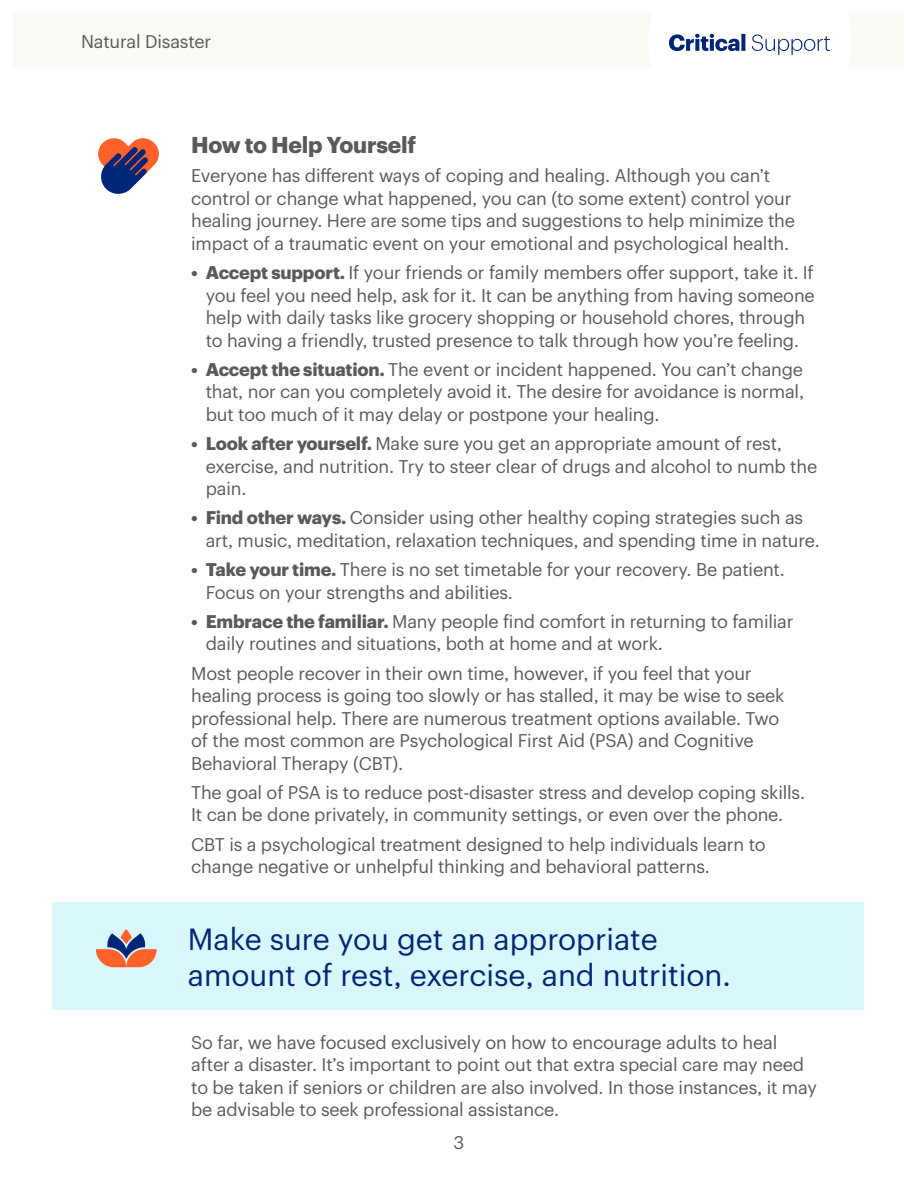
<style>
.page{position:relative;width:918px;height:1188px;background:#fff}
.page>*{position:absolute;margin:0;border:0;box-sizing:border-box;transform-origin:0 0}
.t1{font:30px/36px "Graphik UHG";color:#002677}
.t2{font:700 22.5px "Graphik UHG";letter-spacing:-.01em;color:#5a5a5a}
.t3{font:18px/22.5px "Graphik UHG";letter-spacing:-.01em;color:#5a5a5a}
.s1{font-weight:700}
</style>
<div class="page">
<div style="left:14px;top:14px;width:890px;height:54px;background:#fbf9f4"></div>
<svg style="left:648px;top:13px;width:203px;height:55px"></svg>
<div style="left:53px;top:902px;width:811px;height:108px;background:#d9f6fa"></div>
<svg style="left:98px;top:138px;width:61px;height:56px"></svg>
<svg style="left:96px;top:929px;width:61px;height:38px"></svg>
<p class="t3" style="left:81px;top:29px;width:132px">Natural Disaster</p>
<p class="t2" style="left:191px;top:128px;width:227px">How to Help Yourself</p>
<p class="t3" style="left:191px;top:163px;width:605px">Everyone has different ways of coping and healing. Although you can’t control or change what happened, you can (to some extent) control your healing journey. Here are some tips and suggestions to help minimize the impact of a traumatic event on your emotional and psychological health.</p>
<p class="t3" style="left:206px;top:260px;width:611px;text-indent:-15px"><span class="s1">• Accept support.</span> If your friends or family members offer support, take it. If you feel you need help, ask for it. It can be anything from having someone help with daily tasks like grocery shopping or household chores, through to having a friendly, trusted presence to talk through how you’re feeling.</p>
<p class="t3" style="left:206px;top:357px;width:600px;text-align:justify;text-indent:-15px"><span class="s1">• Accept the situation.</span> The event or incident happened. You can’t change that, nor can you completely avoid it. The desire for avoidance is normal, but too much of it may delay or postpone your healing.</p>
<p class="t3" style="left:206px;top:431px;width:613px;text-indent:-15px"><span class="s1">• Look after yourself.</span> Make sure you get an appropriate amount of rest, exercise, and nutrition. Try to steer clear of drugs and alcohol to numb the pain.</p>
<p class="t3" style="left:206px;top:505px;width:616px;text-indent:-15px"><span class="s1">• Find other ways.</span> Consider using other healthy coping strategies such as art, music, meditation, relaxation techniques, and spending time in nature.</p>
<p class="t3" style="left:206px;top:557px;width:581px;text-indent:-15px"><span class="s1">• Take your time.</span> There is no set timetable for your recovery. Be patient.<br>Focus on your strengths and abilities.</p>
<p class="t3" style="left:206px;top:609px;width:589px;text-indent:-15px"><span class="s1">• Embrace the familiar.</span> Many people find comfort in returning to familiar daily routines and situations, both at home and at work.</p>
<p class="t3" style="left:191px;top:660px;width:595px">Most people recover in their own time, however, if you feel that your healing process is going too slowly or has stalled, it may be wise to seek professional help. There are numerous treatment options available. Two of the most common are Psychological First Aid (PSA) and Cognitive Behavioral Therapy (CBT).</p>
<p class="t3" style="left:191px;top:780px;width:616px">The goal of PSA is to reduce post-disaster stress and develop coping skills.<br>It can be done privately, in community settings, or even over the phone.</p>
<p class="t3" style="left:191px;top:831px;width:576px">CBT is a psychological treatment designed to help individuals learn to change negative or unhelpful thinking and behavioral patterns.</p>
<h1 class="t1" style="left:188px;top:919px;width:544px">Make sure you get an appropriate amount of rest, exercise, and nutrition.</h1>
<p class="t3" style="left:191px;top:1029px;width:627px">So far, we have focused exclusively on how to encourage adults to heal after a disaster. It’s important to point out that extra special care may need to be taken if seniors or children are also involved. In those instances, it may be advisable to seek professional assistance.</p>
<p class="t3" style="left:454px;top:1129px;width:12px">3</p>
</div>
